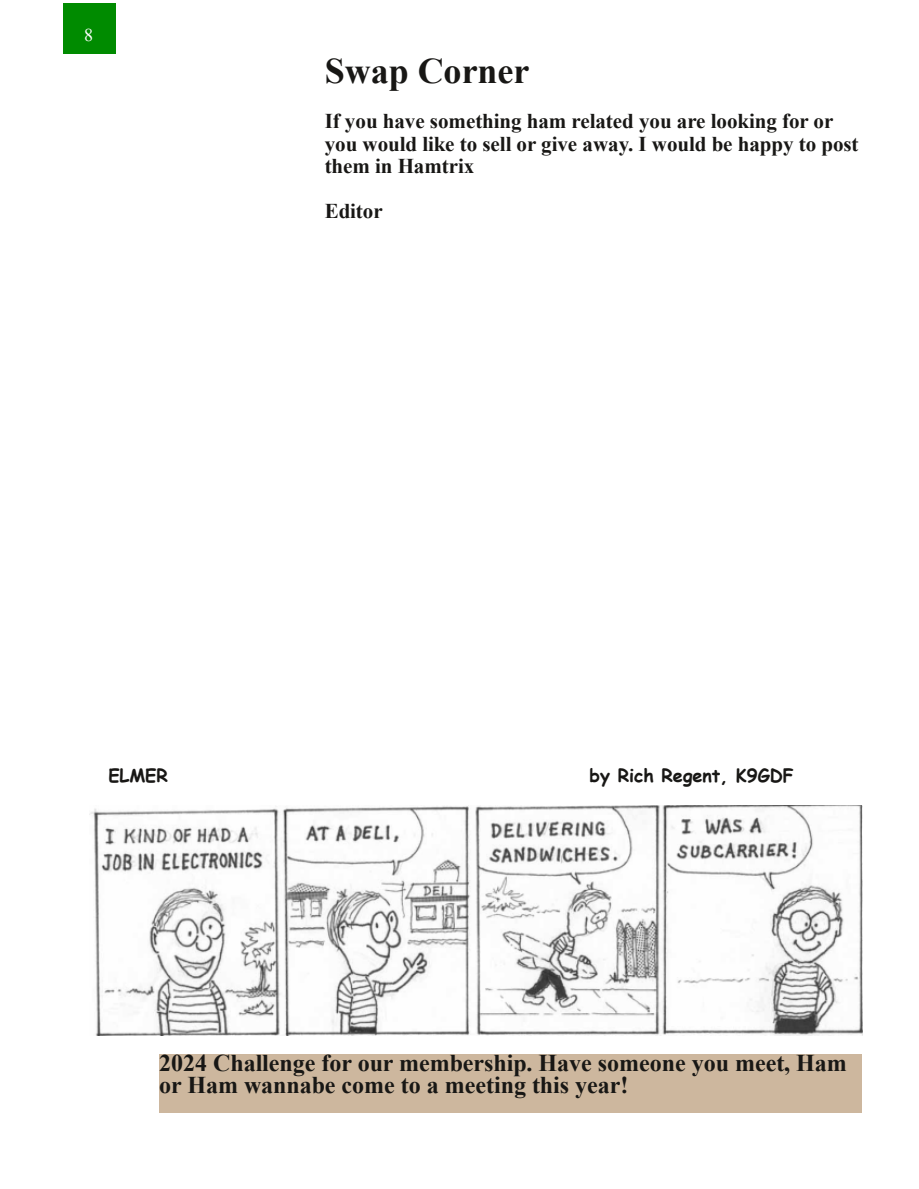
<style>
.page{position:relative;width:919px;height:1189px;background:#fff}
.page>*{position:absolute;margin:0;border:0;box-sizing:border-box;transform-origin:0 0}
.t1{font:700 36px "Times New Roman";color:#181715}
.t2{font:700 24px/22.5px "Times New Roman";color:#181715}
.t3{font:700 21px/22.5px "Times New Roman";letter-spacing:-.005em;color:#181715}
.t4{font:700 18px "Comic Sans MS";letter-spacing:-.005em;color:#181715}
.t5{font:18px "Times New Roman";color:#fff}
</style>
<div class="page">
<div style="left:63px;top:3px;width:53px;height:50px;background:#008b00"></div>
<div style="left:159px;top:1054px;width:701px;height:58px;background:#cdb79e"></div>
<img style="left:90px;top:805px;width:771px;height:229px">
<p class="t5" style="left:84px;top:25px;width:10px">8</p>
<h1 class="t1" style="left:324px;top:51px;width:206px">Swap Corner</h1>
<p class="t3" style="left:324px;top:110px;width:535px">If you have something ham related you are looking for or you would like to sell or give away. I would be happy to post them in Hamtrix</p>
<p class="t3" style="left:324px;top:200px;width:59px">Editor</p>
<p class="t4" style="left:108px;top:762px;width:61px">ELMER</p>
<p class="t4" style="left:589px;top:762px;width:206px">by Rich Regent, K9GDF</p>
<p class="t2" style="left:159px;top:1051px;width:689px">2024 Challenge for our membership. Have someone you meet, Ham or Ham wannabe come to a meeting this year!</p>
</div>
